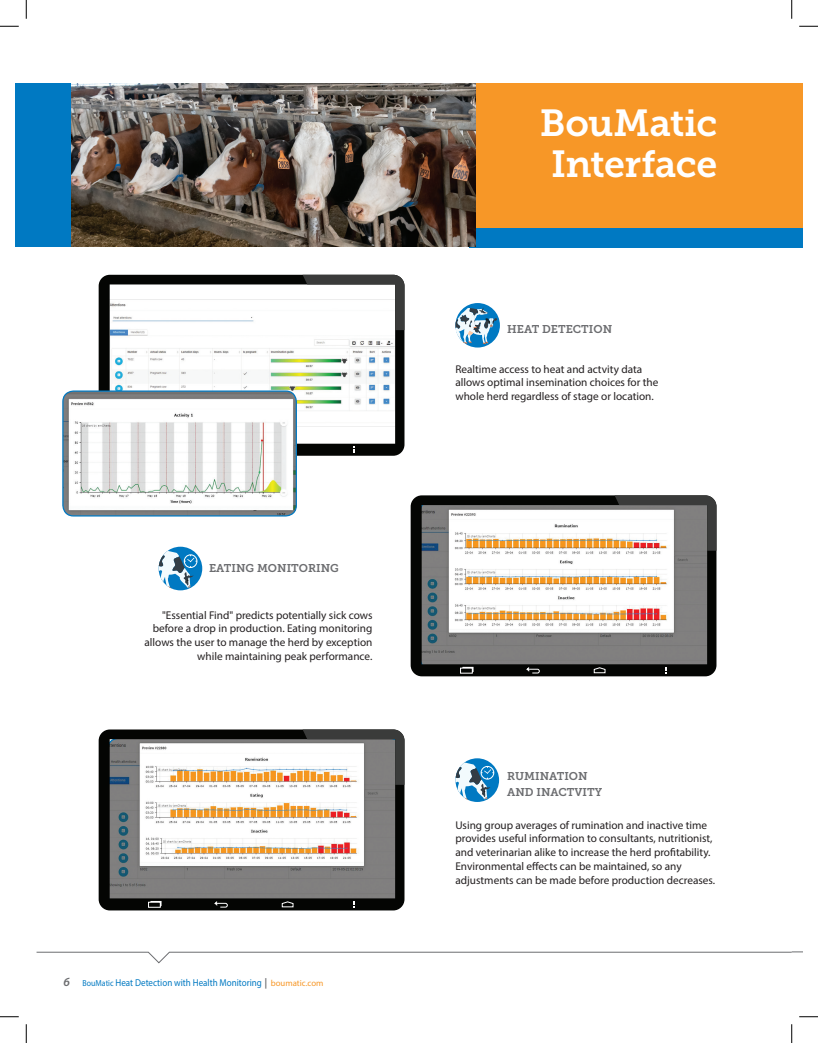
<style>
.page{position:relative;width:818px;height:1043px;background:#fff}
.page>*{position:absolute;margin:0;border:0;box-sizing:border-box;transform-origin:0 0}
.t1{font:37.5px/41px "Museo Slab 700";letter-spacing:-.015em;color:#fff;text-align:center}
.t2{font:11.25px/13.8px "Myriad Pro";color:#231f20}
.t3{font:11.25px/15.2px "Museo Slab 700";color:#6c6d70}
.t4{font:10px "Myriad Pro";color:#0079c2;scale:.9 1}
.s1{font-weight:600;font-style:italic;font-size:12.5px;color:#6c6d70}
.s2{font-size:8.75px}
.s3{font-size:10.5px;color:#6c6d70}
.s4{font-size:8.75px;color:#f79727}
</style>
<div class="page">
<svg style="left:99px;top:275px;width:305px;height:181px"></svg>
<svg style="left:302px;top:275px;width:102px;height:55px"></svg>
<svg style="left:353px;top:446px;width:2px;height:7px"></svg>
<svg style="left:99px;top:729px;width:305px;height:181px"></svg>
<svg style="left:302px;top:729px;width:102px;height:55px"></svg>
<svg style="left:353px;top:900px;width:2px;height:7px"></svg>
<svg style="left:148px;top:900px;width:145px;height:7px"></svg>
<div style="left:15px;top:84px;width:787px;height:163px;background:#f79727"></div>
<svg style="left:36px;top:951px;width:766px;height:12px"></svg>
<img style="left:64px;top:391px;width:232px;height:125px">
<div style="left:62px;top:390px;width:235px;height:126px;border:1px solid #0079c2;border-radius:11px"></div>
<div style="left:15px;top:84px;width:101px;height:163px;background:#0079c2"></div>
<div style="left:469px;top:229px;width:333px;height:19px;background:#0079c2"></div>
<img style="left:71px;top:84px;width:404px;height:163px">
<svg style="left:159px;top:546px;width:43px;height:44px"></svg>
<svg style="left:159px;top:548px;width:38px;height:41px"></svg>
<svg style="left:455px;top:758px;width:44px;height:44px"></svg>
<svg style="left:455px;top:760px;width:39px;height:41px"></svg>
<div style="left:455px;top:303px;width:45px;height:44px;background:#0079c2;border-radius:50%"></div>
<svg style="left:455px;top:307px;width:42px;height:38px"></svg>
<svg style="left:410px;top:495px;width:306px;height:181px"></svg>
<svg style="left:614px;top:495px;width:102px;height:55px"></svg>
<svg style="left:460px;top:666px;width:145px;height:7px"></svg>
<svg style="left:0;top:25px;width:19px;height:2px"></svg>
<svg style="left:799px;top:25px;width:19px;height:2px"></svg>
<svg style="left:0;top:1016px;width:19px;height:1px"></svg>
<svg style="left:799px;top:1016px;width:19px;height:1px"></svg>
<svg style="left:25px;top:0;width:2px;height:19px"></svg>
<svg style="left:25px;top:1024px;width:2px;height:18px"></svg>
<svg style="left:791px;top:0;width:1px;height:19px"></svg>
<svg style="left:791px;top:1024px;width:1px;height:18px"></svg>
<p class="t3" style="left:209px;top:561px;width:131px">EATING MONITORING</p>
<p class="t2" style="left:144px;top:608px;width:229px;text-align:right">"Essential Find" predicts potentially sick cows before a drop in production. Eating monitoring allows the user to manage the herd by exception while maintaining peak performance.</p>
<p class="t4" style="left:63px;top:976px;width:290px"><span class="s1">6</span> <span class="s2">BouMatic</span> Heat Detection with Health Monitoring <span class="s3">|</span> <span class="s4">boumatic.com</span></p>
<h1 class="t1" style="left:539px;top:103px;width:179px">BouMatic<br>Interface</h1>
<p class="t3" style="left:507px;top:322px;width:106px">HEAT DETECTION</p>
<p class="t2" style="left:455px;top:362px;width:204px">Realtime access to heat and actvity data allows optimal insemination choices for the whole herd regardless of stage or location.</p>
<p class="t3" style="left:507px;top:768px;width:96px">RUMINATION<br>AND INACTVITY</p>
<p class="t2" style="left:455px;top:817px;width:261px">Using group averages of rumination and inactive time provides useful information to consultants, nutritionist, and veterinarian alike to increase the herd profitability.<br>Environmental effects can be maintained, so any adjustments can be made before production decreases.</p>
</div>
